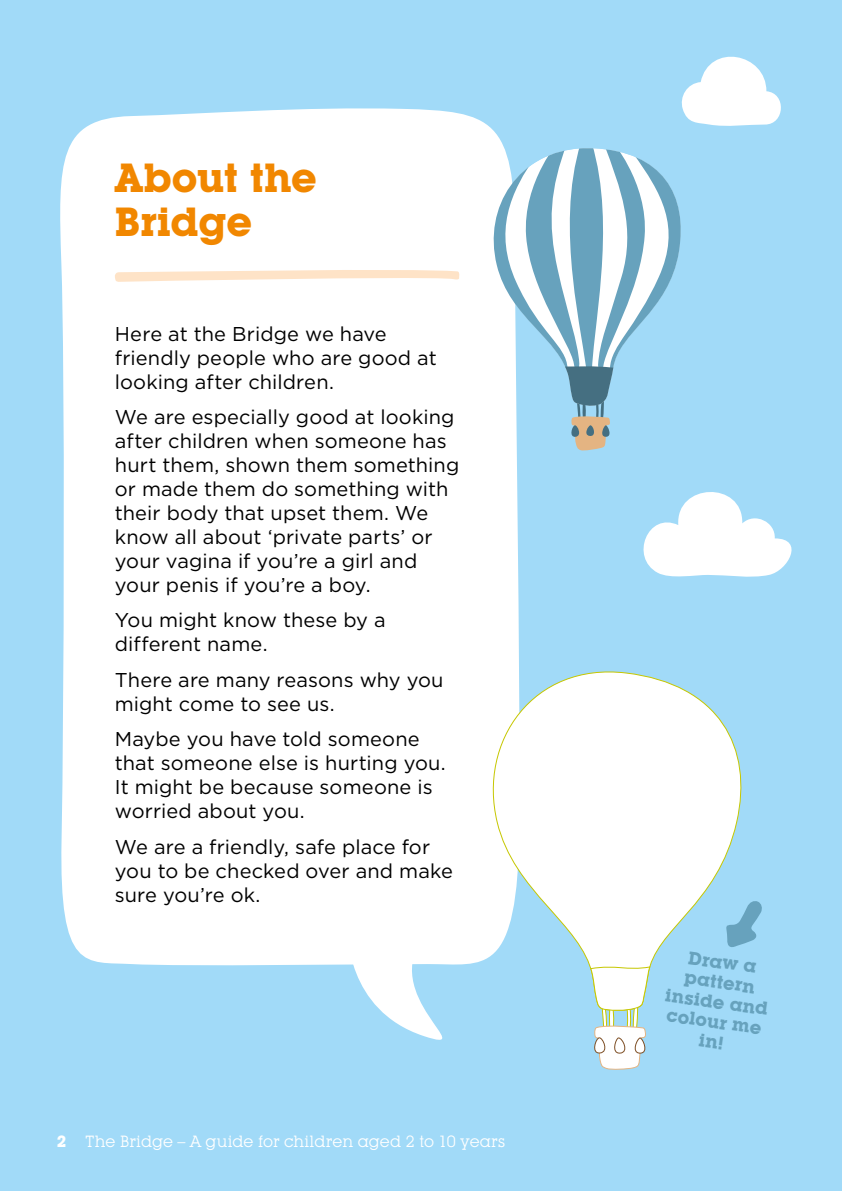
<style>
.page{position:relative;width:842px;height:1191px;background:#a1daf8}
.page>*{position:absolute;margin:0;border:0;box-sizing:border-box;transform-origin:0 0}
.t1{font:700 40px/44px "Lubalin Graph IT Cby BT";letter-spacing:-.01em;color:#f18700}
.t2{font:20px/24px "Gotham HTF";letter-spacing:.005em;color:#000}
.t3{font:700 18px/20px "Lubalin Graph IT Cby BT";color:#67a2bd;text-align:center}
.t4{font:16px "Lubalin Graph IT Cby BT";color:#fff}
.s1{font-weight:700}
</style>
<div class="page">
<div style="left:60px;top:108px;width:459px;height:858px;background:#fff"></div>
<svg style="left:114px;top:268px;width:346px;height:14px;background:#feeddc"></svg>
<svg style="left:345px;top:930px;width:133px;height:110px"></svg>
<svg style="left:483px;top:148px;width:198px;height:303px"></svg>
<svg style="left:478px;top:662px;width:264px;height:306px"></svg>
<svg style="left:590px;top:963px;width:61px;height:107px"></svg>
<svg style="left:643px;top:492px;width:149px;height:85px"></svg>
<svg style="left:681px;top:56px;width:100px;height:70px"></svg>
<svg style="left:726px;top:899px;width:36px;height:50px"></svg>
<h1 class="t1" style="left:115px;top:156px;width:204px">About the<br>Bridge</h1>
<p class="t2" style="left:115px;top:321px;width:323px">Here at the Bridge we have friendly people who are good at looking after children.</p>
<p class="t2" style="left:115px;top:405px;width:346px">We are especially good at looking after children when someone has hurt them, shown them something or made them do something with their body that upset them. We know all about ‘private parts’ or your vagina if you’re a girl and your penis if you’re a boy.</p>
<p class="t2" style="left:115px;top:608px;width:272px">You might know these by a different name.</p>
<p class="t2" style="left:115px;top:667px;width:330px">There are many reasons why you might come to see us.</p>
<p class="t2" style="left:115px;top:727px;width:332px">Maybe you have told someone that someone else is hurting you.<br>It might be because someone is worried about you.</p>
<p class="t2" style="left:115px;top:834px;width:340px">We are a friendly, safe place for you to be checked over and make sure you’re ok.</p>
<p class="t4" style="left:57px;top:1131px;width:450px"><span class="s1">2</span> The Bridge – A guide for children aged 2 to 10 years</p>
<p class="t3" style="left:672px;top:944px;width:105px;rotate:8deg">Draw a pattern inside and colour me in!</p>
</div>
